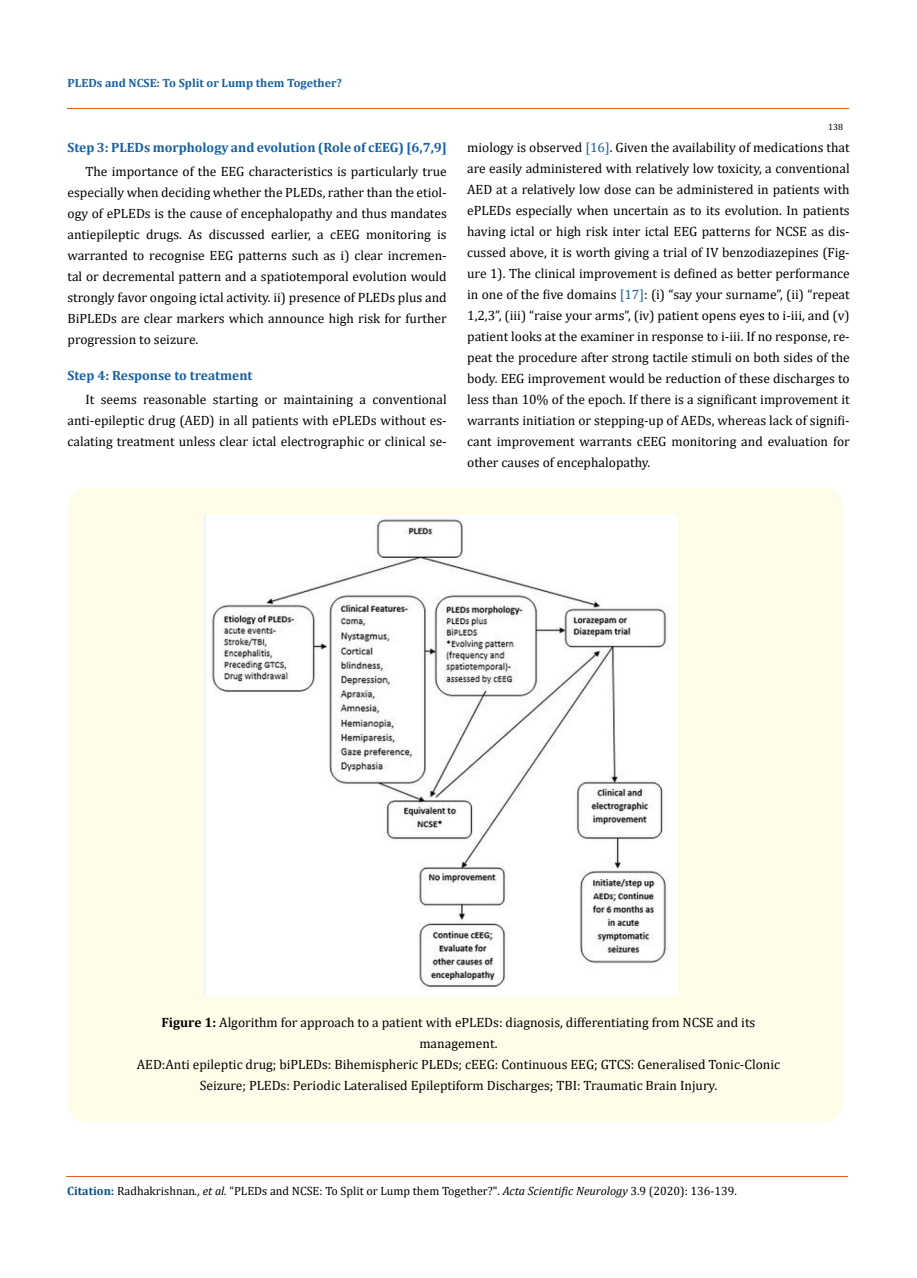
<style>
.page{position:relative;width:917px;height:1278px;background:#fff}
.page>*{position:absolute;margin:0;border:0;box-sizing:border-box;transform-origin:0 0}
.t1{font:13.5px/21px "Cambria";color:#000;text-align:justify}
.t2{font:700 13.5px "Cambria";color:#1560a6}
.t3{font:12px "Cambria";color:#000}
.t4{font:700 12px "Cambria";color:#1560a6}
.t5{font:9px "Cambria";color:#000}
.s1{color:#1560a6}
.s2{font-weight:700}
.s3{font-weight:700;color:#035089}
.s4{font-style:italic}
</style>
<div class="page">
<hr style="left:67px;top:109px;width:782px;height:1px;background:#e05d1a">
<div style="left:67px;top:488px;width:776px;height:634px;background:#fffde9;border-radius:18px"></div>
<img style="left:205px;top:515px;width:472px;height:481px">
<hr style="left:66px;top:1176px;width:781px;height:1px;background:#e05d1a">
<p class="t4" style="left:68px;top:75px;width:276px">PLEDs and NCSE: To Split or Lump them Together?</p>
<p class="t2" style="left:67px;top:137px;width:381px">Step 3: PLEDs morphology and evolution (Role of cEEG) [6,7,9]</p>
<p class="t1" style="left:67px;top:160px;width:381px;text-indent:18px">The importance of the EEG characteristics is particularly true especially when deciding whether the PLEDs, rather than the etiol&shy;ogy of ePLEDs is the cause of encephalopathy and thus mandates antiepileptic drugs. As discussed earlier, a cEEG monitoring is warranted to recognise EEG patterns such as i) clear incremen&shy;tal or decremental pattern and a spatiotemporal evolution would strongly favor ongoing ictal activity. ii) presence of PLEDs plus and BiPLEDs are clear markers which announce high risk for further progression to seizure.</p>
<p class="t2" style="left:67px;top:365px;width:186px">Step 4: Response to treatment</p>
<p class="t1" style="left:67px;top:388px;width:381px;text-indent:18px">It seems reasonable starting or maintaining a conventional anti-epileptic drug (AED) in all patients with ePLEDs without es&shy;calating treatment unless clear ictal electrographic or clinical se-</p>
<p class="t5" style="left:828px;top:122px;width:16px">138</p>
<p class="t1" style="left:467px;top:136px;width:384px">miology is observed <span class="s1">[16]</span>. Given the availability of medications that are easily administered with relatively low toxicity, a conventional AED at a relatively low dose can be administered in patients with ePLEDs especially when uncertain as to its evolution. In patients having ictal or high risk inter ictal EEG patterns for NCSE as dis&shy;cussed above, it is worth giving a trial of IV benzodiazepines (Fig&shy;ure 1). The clinical improvement is defined as better performance in one of the five domains <span class="s1">[17]</span>: (i) “say your surname”, (ii) “repeat 1,2,3”, (iii) “raise your arms”, (iv) patient opens eyes to i-iii, and (v) patient looks at the examiner in response to i-iii. If no response, re&shy;peat the procedure after strong tactile stimuli on both sides of the body. EEG improvement would be reduction of these discharges to less than 10% of the epoch. If there is a significant improvement it warrants initiation or stepping-up of AEDs, whereas lack of signifi&shy;cant improvement warrants cEEG monitoring and evaluation for other causes of encephalopathy.</p>
<p class="t1" style="left:137px;top:1011px;width:644px;text-align:center"><span class="s2">Figure 1:</span> Algorithm for approach to a patient with ePLEDs: diagnosis, differentiating from NCSE and its management.<br>AED:Anti epileptic drug; biPLEDs: Bihemispheric PLEDs; cEEG: Continuous EEG; GTCS: Generalised Tonic-Clonic Seizure; PLEDs: Periodic Lateralised Epileptiform Discharges; TBI: Traumatic Brain Injury.</p>
<p class="t3" style="left:67px;top:1184px;width:671px"><span class="s3">Citation:</span> Radhakrishnan<span class="s4">., et al.</span> “PLEDs and NCSE: To Split or Lump them Together?". <span class="s4">Acta Scientific Neurology</span> 3.9 (2020): 136-139.</p>
</div>
